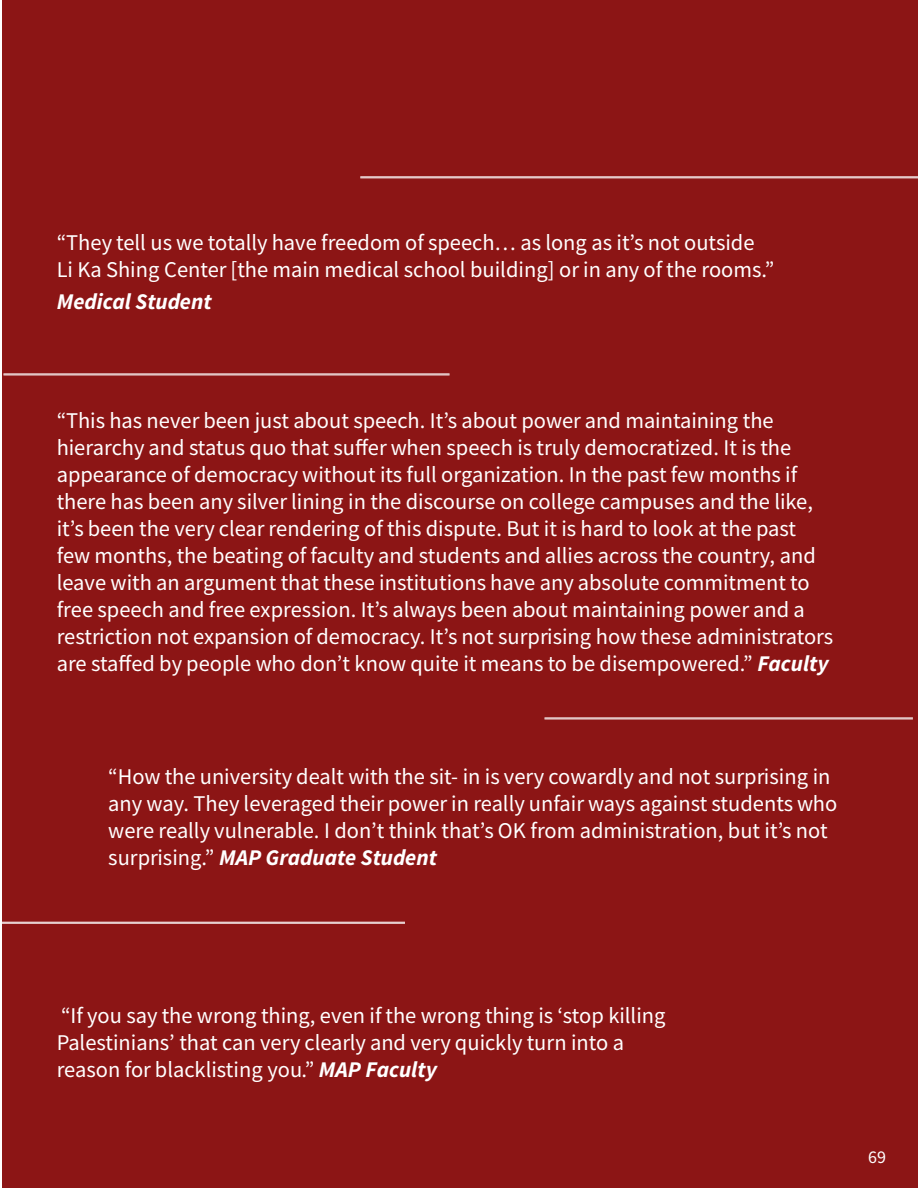
<style>
.page{position:relative;width:918px;height:1188px;background:#fff}
.page>*{position:absolute;margin:0;border:0;box-sizing:border-box;transform-origin:0 0}
.t1{font:22.5px/27px "Source Sans Variable";color:#fff}
.t2{font:italic 22.5px "Source Sans Variable";color:#fff}
.t3{font:18px "Source Sans Variable";color:#fff}
.s1{font-style:italic}
</style>
<div class="page">
<div style="left:3px;top:0;width:915px;height:1188px;background:#8c1515"></div>
<hr style="left:360px;top:178px;width:558px;height:1px;background:#fff">
<hr style="left:360px;top:177px;width:558px;height:1px;background:#fff">
<hr style="left:3px;top:375px;width:447px;height:1px;background:#fff">
<hr style="left:3px;top:374px;width:447px;height:1px;background:#fff">
<hr style="left:544px;top:719px;width:369px;height:1px;background:#fff">
<hr style="left:544px;top:718px;width:369px;height:1px;background:#fff">
<hr style="left:0;top:923px;width:405px;height:1px;background:#fff">
<hr style="left:0;top:922px;width:405px;height:1px;background:#fff">
<p class="t1" style="left:57px;top:229px;width:719px">“They tell us we totally have freedom of speech… as long as itʼs not outside<br>Li Ka Shing Center [the main medical school building] or in any of the rooms.”</p>
<p class="t2" style="left:57px;top:288px;width:157px">Medical Student</p>
<p class="t1" style="left:57px;top:408px;width:778px">“This has never been just about speech. It’s about power and maintaining the hierarchy and status quo that suffer when speech is truly democratized. It is the appearance of democracy without its full organization. In the past few months if there has been any silver lining in the discourse on college campuses and the like, it’s been the very clear rendering of this dispute. But it is hard to look at the past few months, the beating of faculty and students and allies across the country, and leave with an argument that these institutions have any absolute commitment to free speech and free expression. It’s always been about maintaining power and a restriction not expansion of democracy. It’s not surprising how these administrators are staffed by people who don’t know quite it means to be disempowered.” <span class="s1">Faculty</span></p>
<p class="t1" style="left:108px;top:763px;width:731px">“How the university dealt with the sit- in is very cowardly and not surprising in any way. They leveraged their power in really unfair ways against students who were really vulnerable. I don’t think that’s OK from administration, but it’s not surprising.” <span class="s1">MAP Graduate Student</span></p>
<p class="t1" style="left:57px;top:1002px;width:610px">“If you say the wrong thing, even if the wrong thing is ʻstop killing<br>Palestiniansʼ that can very clearly and very quickly turn into a reason for blacklisting you.” <span class="s1">MAP Faculty</span></p>
<p class="t3" style="left:868px;top:1146px;width:19px">69</p>
</div>
